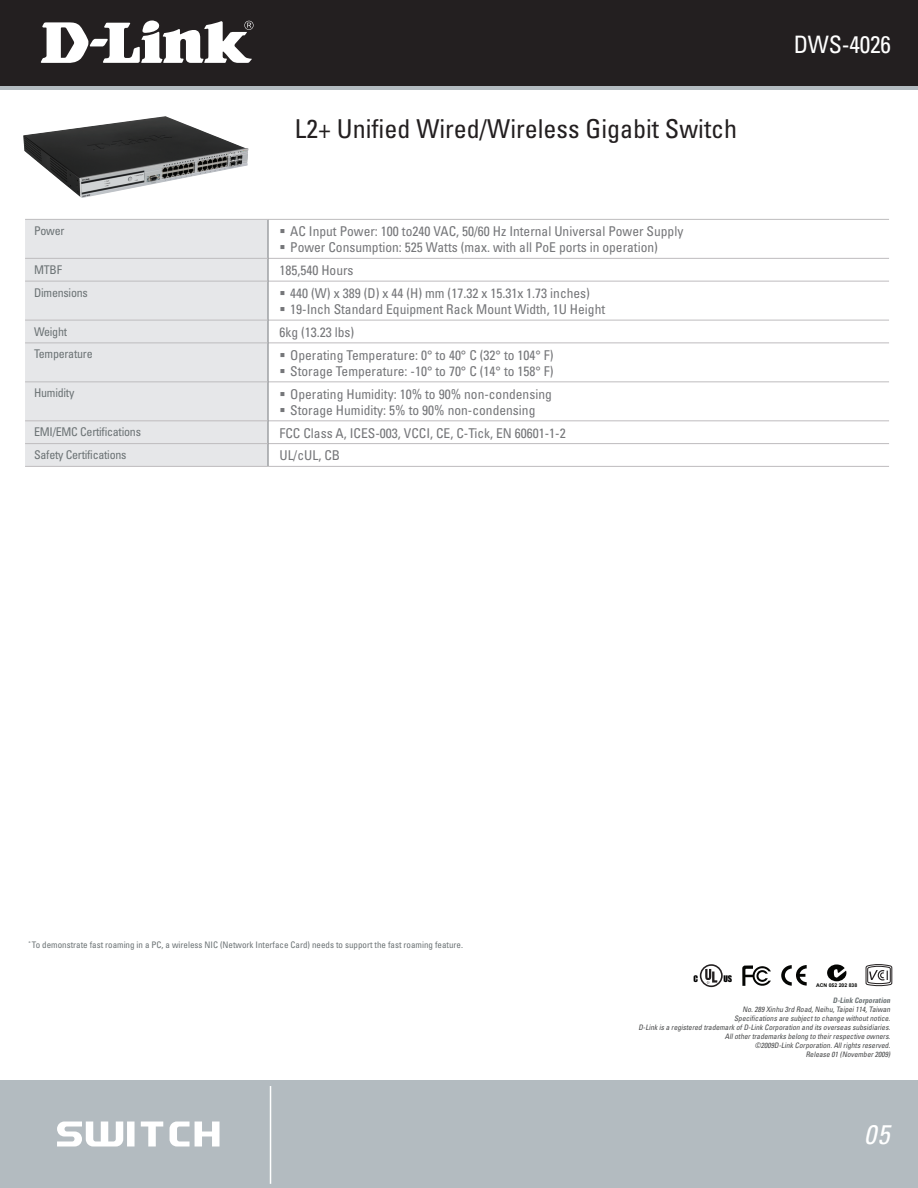
<style>
.page{position:relative;width:918px;height:1188px;background:#fff}
.page>*{position:absolute;margin:0;border:0;box-sizing:border-box;transform-origin:0 0}
.t1{font:italic condensed 27px "Univers";color:#fff}
.t2{font:condensed 26.1px "Univers";color:#231f20}
.t3{font:condensed 24px "Univers";letter-spacing:-.01em;color:#fff}
.t4{font:13.8px "Myriad Pro";color:#231f20}
.t5{font:condensed 13.5px/16.2px "Univers";color:#757679}
.t6{font:condensed 12px "Univers";letter-spacing:-.02em;color:#6c7375}
.t7{font:condensed 9px "Univers";color:#6c7375}
.t8{font:8.25px "Impact";color:#000}
.t9{font:italic condensed 7.5px/9px "Univers";color:#454647;text-align:right}
.t10{font:italic 700 condensed 7.5px "Univers";color:#6c7375}
.t11{font:700 5.1px "Arial";letter-spacing:-.005em;color:#040503}
</style>
<div class="page">
<div style="left:0;top:0;width:918px;height:89px;background:linear-gradient(to right,#b3bbc0,#b3bbc0)"></div>
<div style="left:0;top:1080px;width:918px;height:108px;background:#b3bbc0"></div>
<hr style="left:270px;top:1086px;width:1px;height:98px;background:#fff">
<div style="left:0;top:0;width:918px;height:85px;background:#231f20"></div>
<svg style="left:41px;top:20px;width:213px;height:43px"></svg>
<svg style="left:57px;top:1122px;width:163px;height:25px"></svg>
<div style="left:25px;top:220px;width:243px;height:246px;background:#e6e7e9"></div>
<hr style="left:268px;top:219px;width:621px;height:1px;background:#bebcbe">
<hr style="left:268px;top:258px;width:621px;height:1px;background:#bebcbe">
<hr style="left:268px;top:281px;width:621px;height:1px;background:#bebcbe">
<hr style="left:268px;top:320px;width:621px;height:1px;background:#bebcbe">
<hr style="left:268px;top:343px;width:621px;height:1px;background:#bebcbe">
<hr style="left:268px;top:381px;width:621px;height:1px;background:#bebcbe">
<hr style="left:268px;top:420px;width:621px;height:1px;background:#bebcbe">
<hr style="left:268px;top:443px;width:621px;height:1px;background:#bebcbe">
<hr style="left:268px;top:466px;width:621px;height:1px;background:#bebcbe">
<hr style="left:268px;top:220px;width:1px;height:38px;background:#74787d">
<svg style="left:268px;top:258px;width:1px;height:23px"></svg>
<hr style="left:268px;top:281px;width:1px;height:39px;background:#74787d">
<svg style="left:268px;top:320px;width:1px;height:23px"></svg>
<hr style="left:268px;top:343px;width:1px;height:39px;background:#74787d">
<hr style="left:268px;top:382px;width:1px;height:39px;background:#74787d">
<svg style="left:268px;top:421px;width:1px;height:45px"></svg>
<hr style="left:25px;top:219px;width:243px;height:1px;background:#bebcbe">
<hr style="left:25px;top:258px;width:243px;height:1px;background:#bebcbe">
<hr style="left:25px;top:281px;width:243px;height:1px;background:#bebcbe">
<hr style="left:25px;top:320px;width:243px;height:1px;background:#bebcbe">
<hr style="left:25px;top:343px;width:243px;height:1px;background:#bebcbe">
<hr style="left:25px;top:382px;width:243px;height:1px;background:#bebcbe">
<hr style="left:25px;top:421px;width:243px;height:1px;background:#bebcbe">
<hr style="left:25px;top:443px;width:243px;height:1px;background:#bebcbe">
<hr style="left:25px;top:466px;width:243px;height:1px;background:#bebcbe">
<svg style="left:781px;top:965px;width:26px;height:21px"></svg>
<svg style="left:742px;top:965px;width:29px;height:21px"></svg>
<svg style="left:827px;top:964px;width:19px;height:17px"></svg>
<svg style="left:865px;top:966px;width:1px;height:18px"></svg>
<svg style="left:866px;top:964px;width:26px;height:22px"></svg>
<svg style="left:700px;top:964px;width:23px;height:23px"></svg>
<img style="left:23px;top:116px;width:142px;height:82px">
<h2 class="t2" style="left:295px;top:113px;width:444px">L2+ Unified Wired/Wireless Gigabit Switch</h2>
<p class="t6" style="left:34px;top:223px;width:32px">Power</p>
<p class="t5" style="left:290px;top:223px;width:395px">AC Input Power: 100 to240 VAC, 50/60 Hz Internal Universal Power Supply<br>Power Consumption: 525 Watts (max. with all PoE ports in operation)</p>
<p class="t6" style="left:34px;top:262px;width:29px">MTBF</p>
<p class="t5" style="left:279px;top:262px;width:76px">185,540 Hours</p>
<p class="t6" style="left:34px;top:285px;width:55px">Dimensions</p>
<p class="t5" style="left:290px;top:285px;width:316px">440 (W) x 389 (D) x 44 (H) mm (17.32 x 15.31x 1.73 inches)<br>19-Inch Standard Equipment Rack Mount Width, 1U Height</p>
<p class="t6" style="left:34px;top:324px;width:35px">Weight</p>
<p class="t5" style="left:279px;top:324px;width:76px">6kg (13.23 lbs)</p>
<p class="t6" style="left:34px;top:347px;width:60px">Temperature</p>
<p class="t5" style="left:290px;top:347px;width:265px">Operating Temperature: 0° to 40° C (32° to 104° F)<br>Storage Temperature: -10° to 70° C (14° to 158° F)</p>
<p class="t6" style="left:34px;top:386px;width:42px">Humidity</p>
<p class="t5" style="left:290px;top:386px;width:263px">Operating Humidity: 10% to 90% non-condensing<br>Storage Humidity: 5% to 90% non-condensing</p>
<p class="t6" style="left:34px;top:425px;width:108px">EMI/EMC Certifications</p>
<p class="t5" style="left:279px;top:425px;width:288px">FCC Class A, ICES-003, VCCI, CE, C-Tick, EN 60601-1-2</p>
<p class="t6" style="left:34px;top:447px;width:94px">Safety Certifications</p>
<p class="t5" style="left:279px;top:447px;width:62px">UL/cUL, CB</p>
<h3 class="t3" style="left:794px;top:29px;width:99px">DWS-4026</h3>
<p class="t7" style="left:28px;top:939px;width:436px"><sup>*</sup> To demonstrate fast roaming in a PC, a wireless NIC (Network Interface Card) needs to support the fast roaming feature.</p>
<p class="t8" style="left:694px;top:972px;width:6px">C</p>
<p class="t8" style="left:723px;top:972px;width:10px">US</p>
<p class="t4" style="left:886px;top:967px;width:5px">I</p>
<p class="t10" style="left:833px;top:996px;width:61px">D-Link Corporation</p>
<p class="t9" style="left:638px;top:1005px;width:255px">No.289 Xinhu 3rd Road,Neihu,Taipei114,Taiwan<br>Specifications are subjectto change withoutnotice.<br>D-Link is a registered trademark ofD-Link Corporation and its overseas subsidiaries.<br>Allothertrademarks belong to theirrespective owners.<br>©2009D-Link Corporation.Allrights reserved.<br>Release 01 (November2009)</p>
<p class="t11" style="left:816px;top:982px;width:43px">ACN 052 202 838</p>
<h1 class="t1" style="left:864px;top:1118px;width:27px">05</h1>
</div>
